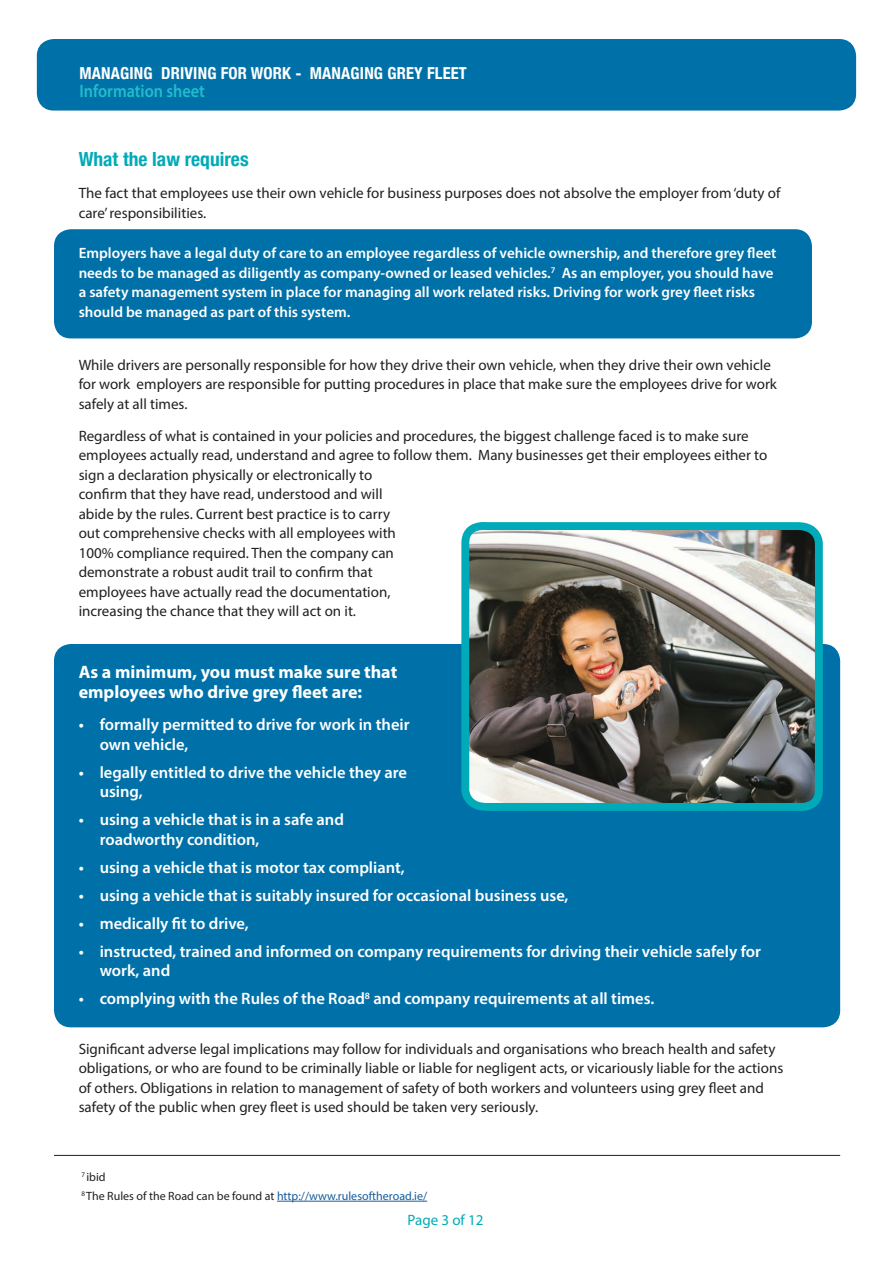
<style>
.page{position:relative;width:893px;height:1263px;background:#fff}
.page>*{position:absolute;margin:0;border:0;box-sizing:border-box;transform-origin:0 0}
.t1{font:700 condensed 19.5px "Helvetica Neue";color:#00aab8}
.t2{font:700 18px/19.5px "Myriad Pro";color:#fff}
.t3{font:600 18px "Myriad Pro";color:#21bdc9;scale:.9 1}
.t4{font:600 16.5px/19.5px "Myriad Pro";color:#fff}
.t5{font:700 condensed 16.5px "Helvetica Neue";letter-spacing:.01em;color:#fff}
.t6{font:15px/19.5px "Myriad Pro";color:#231f20}
.t7{font:600 15px/19.5px "Myriad Pro";color:#fff}
.t8{font:15px "Myriad Pro";color:#00aab8}
.t9{font:12px/18.8px "Myriad Pro";color:#231f20}
.s1{color:#175d9e}
</style>
<div class="page">
<div style="left:54px;top:644px;width:786px;height:383px;background:#0071a8;border-radius:17px"></div>
<div style="left:54px;top:229px;width:758px;height:109px;background:#0071a8;border-radius:17px"></div>
<div style="left:37px;top:39px;width:819px;height:72px;background:#0071a8;border-radius:17px"></div>
<hr style="left:277px;top:1201px;width:150px;height:1px;background:#175d9e">
<hr style="left:54px;top:1155px;width:786px;height:1px;background:#231f20">
<img style="left:461px;top:522px;width:366px;height:289px">
<p class="t5" style="left:80px;top:59px;width:389px">MANAGING DRIVING FOR WORK - MANAGING GREY FLEET</p>
<p class="t3" style="left:80px;top:79px;width:141px">Information sheet</p>
<h1 class="t1" style="left:79px;top:143px;width:171px">What the law requires</h1>
<p class="t6" style="left:79px;top:183px;width:703px">The fact that employees use their own vehicle for business purposes does not absolve the employer from ‘duty of care’ responsibilities.</p>
<p class="t7" style="left:79px;top:243px;width:699px">Employers have a legal duty of care to an employee regardless of vehicle ownership, and therefore grey fleet needs to be managed as diligently as company-owned or leased vehicles.<sup>7</sup> As an employer, you should have a safety management system in place for managing all work related risks. Driving for work grey fleet risks should be managed as part of this system.</p>
<p class="t6" style="left:79px;top:354px;width:700px">While drivers are personally responsible for how they drive their own vehicle, when they drive their own vehicle for work employers are responsible for putting procedures in place that make sure the employees drive for work safely at all times.</p>
<p class="t6" style="left:79px;top:426px;width:690px">Regardless of what is contained in your policies and procedures, the biggest challenge faced is to make sure employees actually read, understand and agree to follow them. Many businesses get their employees either to sign a declaration physically or electronically to<br>confirm that they have read, understood and will<br>abide by the rules. Current best practice is to carry<br>out comprehensive checks with all employees with<br>100% compliance required. Then the company can<br>demonstrate a robust audit trail to confirm that<br>employees have actually read the documentation,<br>increasing the chance that they will act on it.</p>
<p class="t2" style="left:79px;top:662px;width:320px">As a minimum, you must make sure that employees who drive grey fleet are:</p>
<p class="t4" style="left:100px;top:714px;width:311px;text-indent:-21px">• formally permitted to drive for work in their own vehicle,</p>
<p class="t4" style="left:100px;top:762px;width:309px;text-indent:-21px">• legally entitled to drive the vehicle they are using,</p>
<p class="t4" style="left:100px;top:809px;width:246px;text-indent:-21px">• using a vehicle that is in a safe and roadworthy condition,</p>
<p class="t4" style="left:79px;top:857px;width:328px">• using a vehicle that is motor tax compliant,</p>
<p class="t4" style="left:79px;top:885px;width:491px">• using a vehicle that is suitably insured for occasional business use,</p>
<p class="t4" style="left:79px;top:913px;width:172px">• medically fit to drive,</p>
<p class="t4" style="left:100px;top:941px;width:663px;text-indent:-21px">• instructed, trained and informed on company requirements for driving their vehicle safely for work, and</p>
<p class="t4" style="left:79px;top:988px;width:577px">• complying with the Rules of the Road<sup>8</sup> and company requirements at all times.</p>
<p class="t6" style="left:79px;top:1039px;width:706px">Significant adverse legal implications may follow for individuals and organisations who breach health and safety obligations, or who are found to be criminally liable or liable for negligent acts, or vicariously liable for the actions of others. Obligations in relation to management of safety of both workers and volunteers using grey fleet and safety of the public when grey fleet is used should be taken very seriously.</p>
<p class="t9" style="left:81px;top:1167px;width:347px"><sup>7</sup> ibid<br><sup>8</sup> The Rules of the Road can be found at <span class="s1">http://www.rulesoftheroad.ie/</span></p>
<p class="t8" style="left:408px;top:1211px;width:77px">Page 3 of 12</p>
</div>
